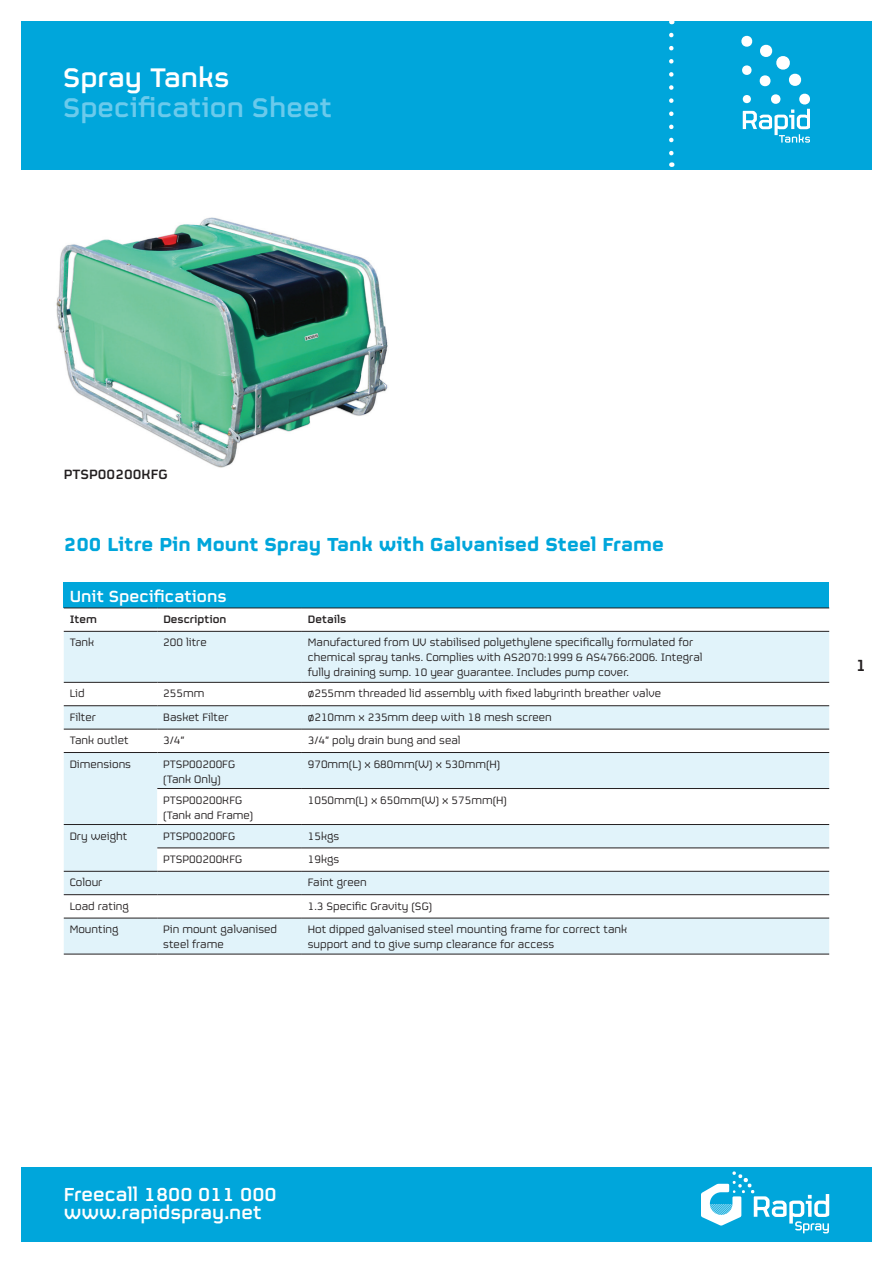
<style>
.page{position:relative;width:893px;height:1263px;background:#fff}
.page>*{position:absolute;margin:0;border:0;box-sizing:border-box;transform-origin:0 0}
.t1{font:500 30px "FS Sinclair";color:#6acaec}
.t2{font:500 30px "FS Sinclair";color:#fff}
.t3{font:700 21px "FS Sinclair";color:#00a6db}
.t4{font:500 21px/18px "FS Sinclair";color:#fff}
.t5{font:500 18px "FS Sinclair";color:#fff}
.t6{font:500 18px "FS Sinclair";color:#231f20}
.t7{font:500 15px "FS Sinclair";color:#231f20}
.t8{font:12px/15px "FS Sinclair";color:#231f20}
.t9{font:500 12px "FS Sinclair";color:#231f20}
</style>
<div class="page">
<div style="left:21px;top:1167px;width:851px;height:75px;background:#00a6db"></div>
<svg style="left:701px;top:1171px;width:128px;height:62px"></svg>
<div style="left:21px;top:21px;width:851px;height:149px;background:#00a6db"></div>
<svg style="left:742px;top:65px;width:10px;height:10px"></svg>
<svg style="left:741px;top:36px;width:12px;height:11px"></svg>
<svg style="left:759px;top:44px;width:43px;height:43px"></svg>
<svg style="left:742px;top:93px;width:67px;height:50px"></svg>
<img style="left:56px;top:217px;width:332px;height:251px">
<svg style="left:669px;top:35px;width:5px;height:132px"></svg>
<div style="left:64px;top:582px;width:765px;height:26px;background:#00a6db"></div>
<div style="left:64px;top:632px;width:765px;height:322px;background:#e1f3fa"></div>
<svg style="left:64px;top:683px;width:765px;height:235px"></svg>
<hr style="left:64px;top:608px;width:93px;height:1px;background:#231f20">
<hr style="left:157px;top:608px;width:145px;height:1px;background:#231f20">
<hr style="left:302px;top:608px;width:527px;height:1px;background:#231f20">
<hr style="left:157px;top:631px;width:145px;height:1px;background:#231f20">
<hr style="left:302px;top:631px;width:527px;height:1px;background:#231f20">
<hr style="left:157px;top:682px;width:145px;height:1px;background:#231f20">
<hr style="left:302px;top:682px;width:527px;height:1px;background:#231f20">
<hr style="left:64px;top:705px;width:93px;height:1px;background:#231f20">
<hr style="left:157px;top:705px;width:145px;height:1px;background:#231f20">
<hr style="left:302px;top:705px;width:527px;height:1px;background:#231f20">
<hr style="left:64px;top:729px;width:93px;height:1px;background:#231f20">
<hr style="left:157px;top:729px;width:145px;height:1px;background:#231f20">
<hr style="left:302px;top:729px;width:527px;height:1px;background:#231f20">
<hr style="left:64px;top:752px;width:93px;height:1px;background:#231f20">
<hr style="left:157px;top:752px;width:145px;height:1px;background:#231f20">
<hr style="left:302px;top:752px;width:527px;height:1px;background:#231f20">
<hr style="left:157px;top:788px;width:145px;height:1px;background:#231f20">
<hr style="left:302px;top:788px;width:527px;height:1px;background:#231f20">
<hr style="left:64px;top:824px;width:93px;height:1px;background:#231f20">
<hr style="left:157px;top:824px;width:145px;height:1px;background:#231f20">
<hr style="left:302px;top:824px;width:527px;height:1px;background:#231f20">
<hr style="left:157px;top:848px;width:145px;height:1px;background:#231f20">
<hr style="left:302px;top:848px;width:527px;height:1px;background:#231f20">
<hr style="left:64px;top:871px;width:93px;height:1px;background:#231f20">
<hr style="left:157px;top:871px;width:145px;height:1px;background:#231f20">
<hr style="left:302px;top:871px;width:527px;height:1px;background:#231f20">
<hr style="left:64px;top:894px;width:93px;height:1px;background:#231f20">
<hr style="left:157px;top:894px;width:145px;height:1px;background:#231f20">
<hr style="left:302px;top:894px;width:527px;height:1px;background:#231f20">
<hr style="left:157px;top:918px;width:145px;height:1px;background:#231f20">
<hr style="left:302px;top:918px;width:527px;height:1px;background:#231f20">
<hr style="left:157px;top:954px;width:145px;height:1px;background:#231f20">
<hr style="left:302px;top:954px;width:527px;height:1px;background:#231f20">
<hr style="left:64px;top:954px;width:93px;height:1px;background:#231f20">
<hr style="left:64px;top:918px;width:93px;height:1px;background:#231f20">
<hr style="left:64px;top:682px;width:93px;height:1px;background:#231f20">
<hr style="left:64px;top:631px;width:93px;height:1px;background:#231f20">
<h1 class="t2" style="left:63px;top:54px;width:168px">Spray Tanks</h1>
<h1 class="t1" style="left:63px;top:84px;width:270px">Specification Sheet</h1>
<p class="t7" style="left:64px;top:462px;width:105px">PTSP00200KFG</p>
<h2 class="t3" style="left:64px;top:526px;width:602px">200 Litre Pin Mount Spray Tank with Galvanised Steel Frame</h2>
<h3 class="t5" style="left:70px;top:582px;width:158px">Unit Specifications</h3>
<p class="t9" style="left:70px;top:610px;width:29px">Item</p>
<p class="t9" style="left:163px;top:610px;width:65px">Description</p>
<p class="t9" style="left:308px;top:610px;width:40px">Details</p>
<p class="t8" style="left:70px;top:634px;width:26px">Tank</p>
<p class="t8" style="left:163px;top:634px;width:45px">200 litre</p>
<p class="t8" style="left:308px;top:634px;width:396px">Manufactured from UV stabilised polyethylene specifically formulated for chemical spray tanks. Complies with AS2070:1999 &amp; AS4766:2006. Integral fully draining sump. 10 year guarantee. Includes pump cover.</p>
<p class="t8" style="left:70px;top:685px;width:16px">Lid</p>
<p class="t8" style="left:163px;top:685px;width:43px">255mm</p>
<p class="t8" style="left:308px;top:685px;width:355px">ø255mm threaded lid assembly with fixed labyrinth breather valve</p>
<p class="t8" style="left:70px;top:708px;width:28px">Filter</p>
<p class="t8" style="left:163px;top:708px;width:67px">Basket Filter</p>
<p class="t8" style="left:308px;top:708px;width:245px">ø210mm x 235mm deep with 18 mesh screen</p>
<p class="t8" style="left:70px;top:732px;width:60px">Tank outlet</p>
<p class="t8" style="left:163px;top:732px;width:23px">3/4”</p>
<p class="t8" style="left:308px;top:732px;width:154px">3/4” poly drain bung and seal</p>
<p class="t8" style="left:70px;top:755px;width:63px">Dimensions</p>
<p class="t8" style="left:163px;top:755px;width:73px">PTSP00200FG (Tank Only)</p>
<p class="t8" style="left:308px;top:755px;width:194px">970mm(L) x 680mm(W) x 530mm(H)</p>
<p class="t8" style="left:163px;top:791px;width:91px">PTSP00200KFG (Tank and Frame)</p>
<p class="t8" style="left:308px;top:791px;width:201px">1050mm(L) x 650mm(W) x 575mm(H)</p>
<p class="t8" style="left:70px;top:827px;width:59px">Dry weight</p>
<p class="t8" style="left:163px;top:827px;width:73px">PTSP00200FG</p>
<p class="t8" style="left:308px;top:827px;width:33px">15kgs</p>
<p class="t8" style="left:163px;top:851px;width:80px">PTSP00200KFG</p>
<p class="t8" style="left:308px;top:851px;width:33px">19kgs</p>
<p class="t8" style="left:70px;top:874px;width:34px">Colour</p>
<p class="t8" style="left:308px;top:874px;width:60px">Faint green</p>
<p class="t8" style="left:70px;top:897px;width:61px">Load rating</p>
<p class="t8" style="left:308px;top:897px;width:126px">1.3 Specific Gravity (SG)</p>
<p class="t8" style="left:70px;top:921px;width:50px">Mounting</p>
<p class="t8" style="left:163px;top:921px;width:115px">Pin mount galvanised steel frame</p>
<p class="t8" style="left:308px;top:921px;width:321px">Hot dipped galvanised steel mounting frame for correct tank support and to give sump clearance for access</p>
<h2 class="t4" style="left:64px;top:1183px;width:214px">Freecall 1800 011 000 www.rapidspray.net</h2>
<h3 class="t6" style="left:856px;top:651px;width:12px">1</h3>
</div>
